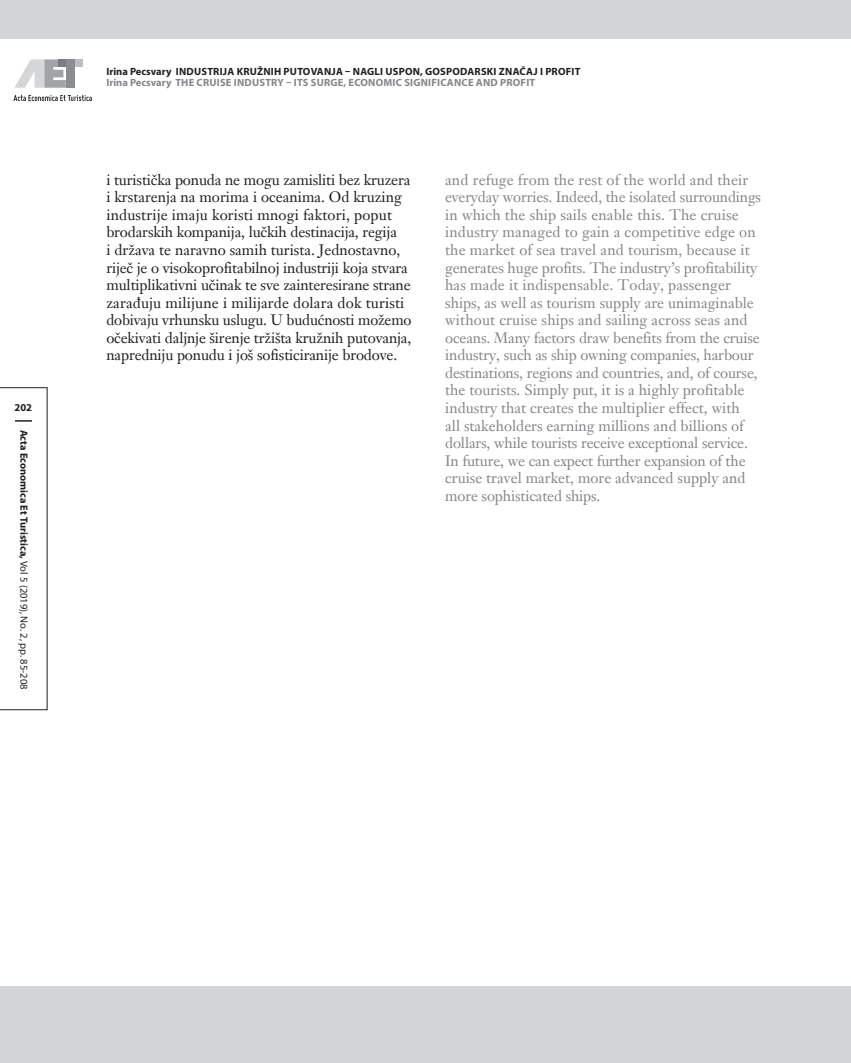
<style>
.page{position:relative;width:851px;height:1063px;background:#fff}
.page>*{position:absolute;margin:0;border:0;box-sizing:border-box;transform-origin:0 0}
.t1{font:15px/17.5px "Janson HR";color:#848689}
.t2{font:15px/17.5px "Janson HR";letter-spacing:-.01em;color:#231f20}
.t3{font:700 10.5px "Myriad Pro";color:#231f20}
.t4{font:700 10.5px "Myriad Pro";color:#848689}
.s1{font-weight:400}
</style>
<div class="page">
<div style="left:0;top:0;width:850px;height:38px;background:#d3d4d6"></div>
<div style="left:0;top:986px;width:850px;height:77px;background:#d3d4d6"></div>
<svg style="left:0;top:387px;width:47px;height:323px"></svg>
<svg style="left:14px;top:59px;width:52px;height:29px"></svg>
<div style="left:66px;top:59px;width:9px;height:29px;background:#8b8d90"></div>
<div style="left:58px;top:59px;width:8px;height:8px;background:#7a7c7f"></div>
<div style="left:75px;top:59px;width:7px;height:8px;background:#bcbdc0"></div>
<svg style="left:14px;top:95px;width:78px;height:6px"></svg>
<p class="t3" style="left:15px;top:401px;width:19px">202</p>
<p class="t3" style="left:31px;top:430px;width:261px;rotate:90deg">ACTA ECONOMICA ET TURISTICA, <span class="s1">Vol 5 (2019), No. 2, pp. 85-208</span></p>
<p class="t3" style="left:106px;top:64px;width:80px">IRINA PECSVARY INDUSTRIJA</p>
<p class="t3" style="left:237px;top:64px;width:8px">KRUŽNIH</p>
<p class="t3" style="left:283px;top:64px;width:8px">PUTO</p>
<p class="t3" style="left:310px;top:64px;width:14px">VANJA</p>
<p class="t3" style="left:345px;top:64px;width:15px">– NAGLI</p>
<p class="t3" style="left:385px;top:64px;width:8px">USPON</p>
<p class="t3" style="left:420px;top:64px;width:13px">, GOSPODARSKI</p>
<p class="t3" style="left:499px;top:64px;width:14px">ZNAČAJ</p>
<p class="t3" style="left:540px;top:64px;width:13px">I PROFIT</p>
<p class="t4" style="left:106px;top:76px;width:97px">IRINA PECSVARY THE CRUISE</p>
<p class="t4" style="left:234px;top:76px;width:8px">INDUSTRY</p>
<p class="t4" style="left:286px;top:76px;width:33px">– ITS SURGE</p>
<p class="t4" style="left:343px;top:76px;width:13px">, ECONOMIC</p>
<p class="t4" style="left:404px;top:76px;width:7px">SIGNIFICANCE</p>
<p class="t4" style="left:476px;top:76px;width:9px">AND</p>
<p class="t4" style="left:500px;top:76px;width:7px">PROFIT</p>
<p class="t2" style="left:106px;top:171px;width:306px">i turistička ponuda ne mogu zamisliti bez kruzera i krstarenja na morima i oceanima. Od kruzing industrije imaju koristi mnogi faktori, poput brodarskih kompanija, lučkih destinacija, regija<br>i država te naravno samih turista. Jednostavno, riječ je o visokoprofitabilnoj industriji koja stvara multiplikativni učinak te sve zainteresirane strane zarađuju milijune i milijarde dolara dok turisti dobivaju vrhunsku uslugu. U budućnosti možemo očekivati daljnje širenje tržišta kružnih putovanja, napredniju ponudu i još sofisticiranije brodove.</p>
<p class="t1" style="left:445px;top:171px;width:317px">and refuge from the rest of the world and their everyday worries. Indeed, the isolated surroundings in which the ship sails enable this. The cruise industry managed to gain a competitive edge on the market of sea travel and tourism, because it generates huge profits. The industry’s profitability has made it indispensable. Today, passenger ships, as well as tourism supply are unimaginable without cruise ships and sailing across seas and oceans. Many factors draw benefits from the cruise industry, such as ship owning companies, harbour destinations, regions and countries, and, of course, the tourists. Simply put, it is a highly profitable industry that creates the multiplier effect, with<br>all stakeholders earning millions and billions of dollars, while tourists receive exceptional service.<br>In future, we can expect further expansion of the cruise travel market, more advanced supply and more sophisticated ships.</p>
</div>
